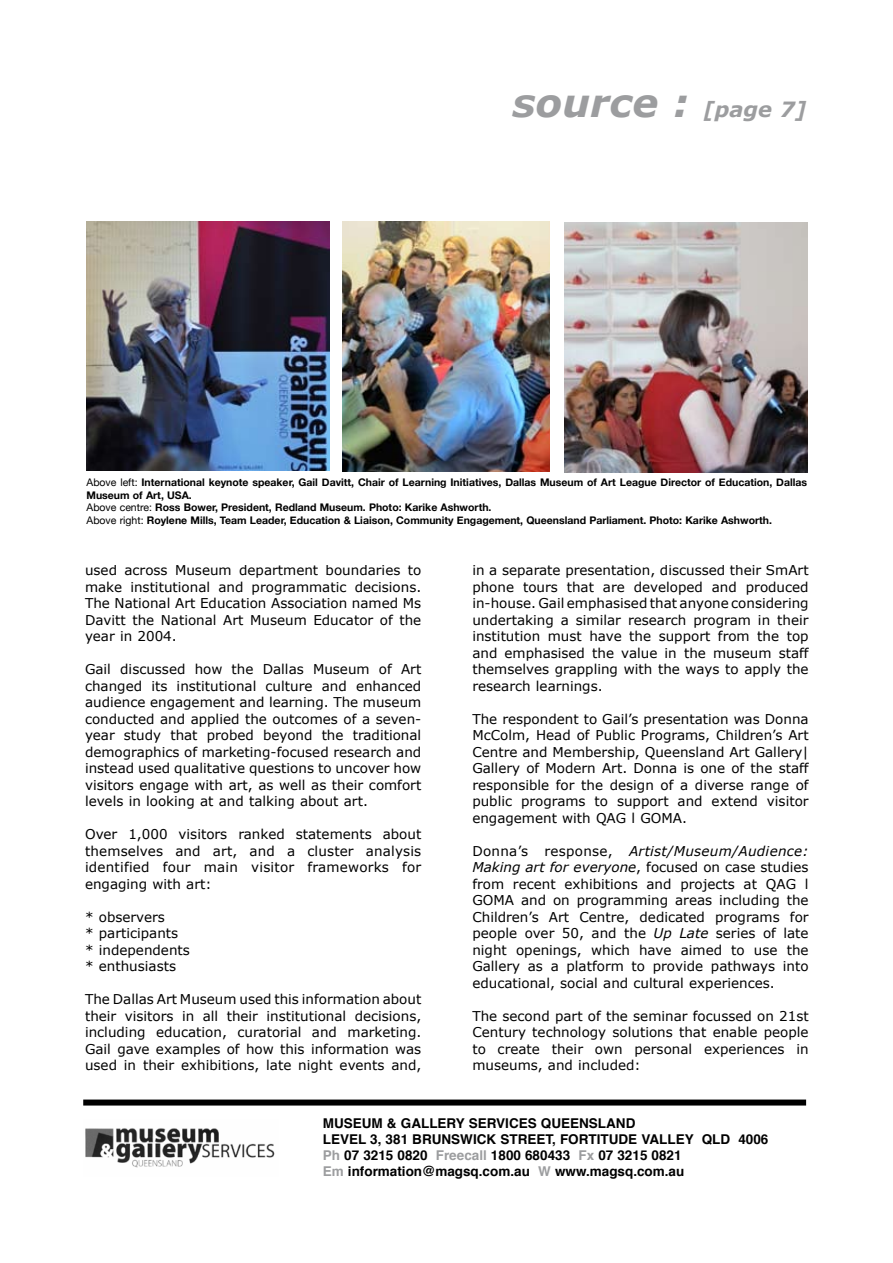
<style>
.page{position:relative;width:893px;height:1263px;background:#fff}
.page>*{position:absolute;margin:0;border:0;box-sizing:border-box;transform-origin:0 0}
.t1{font:italic 700 39px "Verdana";color:#9c9d9f}
.t2{font:13.5px/16.5px "Verdana";color:#000;text-align:justify}
.t3{font:700 13.5px/16.2px "Helvetica";color:#000}
.t4{font:700 10.5px/12.6px "Helvetica Neue";color:#000}
.s1{font-size:21px}
.s2{font-weight:400}
.s3{font-style:italic}
.s4{color:#9c9d9f}
</style>
<div class="page">
<img style="left:85px;top:1128px;width:190px;height:40px">
<div style="left:83px;top:1099px;width:723px;height:6px;background:#000"></div>
<img style="left:87px;top:222px;width:242px;height:248px">
<img style="left:342px;top:221px;width:208px;height:250px">
<img style="left:564px;top:222px;width:244px;height:250px">
<h1 class="t1" style="left:512px;top:78px;width:295px">source : <span class="s1">[page 7]</span></h1>
<p class="t4" style="left:87px;top:476px;width:722px"><span class="s2">Above left:</span> International keynote speaker, Gail Davitt, Chair of Learning Initiatives, Dallas Museum of Art League Director of Education, Dallas Museum of Art, USA.<br><span class="s2">Above centre:</span> Ross Bower, President, Redland Museum. Photo: Karike Ashworth.<br><span class="s2">Above right:</span> Roylene Mills, Team Leader, Education &amp; Liaison, Community Engagement, Queensland Parliament. Photo: Karike Ashworth.</p>
<p class="t2" style="left:85px;top:562px;width:338px">used across Museum department boundaries to make institutional and programmatic decisions.<br>The National Art Education Association named Ms Davitt the National Art Museum Educator of the year in 2004.</p>
<p class="t2" style="left:85px;top:661px;width:338px">Gail discussed how the Dallas Museum of Art changed its institutional culture and enhanced audience engagement and learning. The museum conducted and applied the outcomes of a seven&shy;year study that probed beyond the traditional demographics of marketing-focused research and instead used qualitative questions to uncover how visitors engage with art, as well as their comfort levels in looking at and talking about art.</p>
<p class="t2" style="left:85px;top:825px;width:338px">Over 1,000 visitors ranked statements about themselves and art, and a cluster analysis identified four main visitor frameworks for engaging with art:</p>
<p class="t2" style="left:85px;top:908px;width:106px;text-align:left">* observers<br>* participants * independents * enthusiasts</p>
<p class="t2" style="left:85px;top:990px;width:338px">The Dallas Art Museum used this information about their visitors in all their institutional decisions, including education, curatorial and marketing.<br>Gail gave examples of how this information was used in their exhibitions, late night events and,</p>
<p class="t2" style="left:472px;top:561px;width:338px">in a separate presentation, discussed their SmArt phone tours that are developed and produced in-house. Gail emphasised that anyone considering undertaking a similar research program in their institution must have the support from the top and emphasised the value in the museum staff themselves grappling with the ways to apply the research learnings.</p>
<p class="t2" style="left:472px;top:710px;width:338px">The respondent to Gail’s presentation was Donna McColm, Head of Public Programs, Children’s Art Centre and Membership, Queensland Art Gallery| Gallery of Modern Art. Donna is one of the staff responsible for the design of a diverse range of public programs to support and extend visitor engagement with QAG l GOMA.</p>
<p class="t2" style="left:472px;top:842px;width:338px">Donna’s response, <span class="s3">Artist/Museum/Audience:<br>Making art for everyone</span>, focused on case studies from recent exhibitions and projects at QAG l GOMA and on programming areas including the Children’s Art Centre, dedicated programs for people over 50, and the <span class="s3">Up Late</span> series of late night openings, which have aimed to use the Gallery as a platform to provide pathways into educational, social and cultural experiences.</p>
<p class="t2" style="left:472px;top:1007px;width:338px">The second part of the seminar focussed on 21st Century technology solutions that enable people to create their own personal experiences in museums, and included:</p>
<p class="t3" style="left:323px;top:1114px;width:447px">MUSEUM &amp; GALLERY SERVICES QUEENSLAND<br>LEVEL 3, 381 BRUNSWICK STREET, FORTITUDE VALLEY QLD 4006<br><span class="s4">Ph</span> 07 3215 0820 <span class="s4">Freecall</span> 1800 680433 <span class="s4">Fx</span> 07 3215 0821<br><span class="s4">Em</span> information@magsq.com.au <span class="s4">W</span> www.magsq.com.au</p>
</div>
